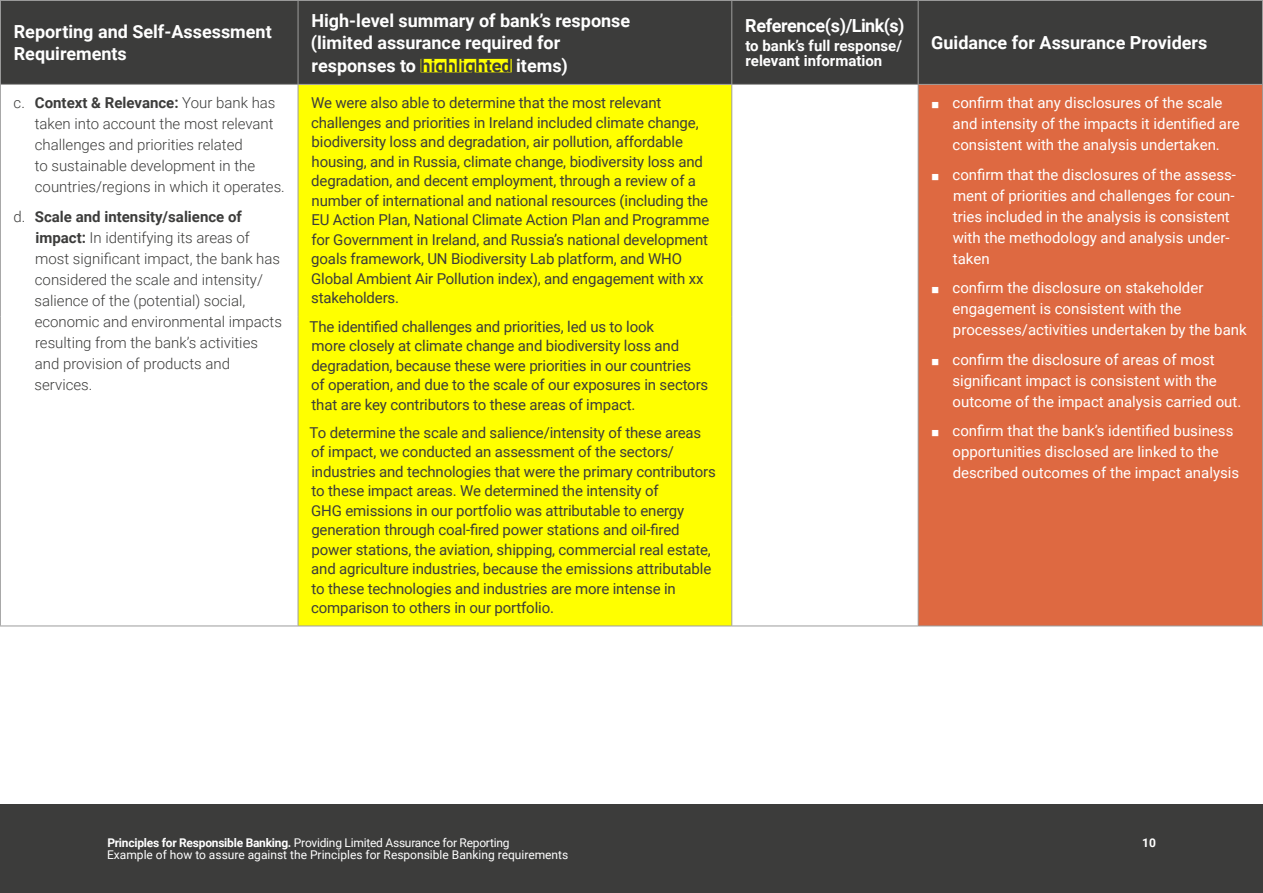
<style>
.page{position:relative;width:1263px;height:893px;background:#fff}
.page>*{position:absolute;margin:0;border:0;box-sizing:border-box;transform-origin:0 0}
.t1{font:700 18px/22.5px "Roboto";color:#fff}
.t2{font:700 18px "Roboto";letter-spacing:-.02em;color:#fff}
.t3{font:15px/19.5px "Roboto";letter-spacing:-.01em;color:#3c3c3b}
.t4{font:15px/21px "Roboto";color:#fff}
.t5{font:300 15px/21px "Roboto";color:#3c3c3b}
.t6{font:700 15px/15px "Roboto";color:#fff}
.t7{font:12px "Roboto";color:#fff}
.t8{font:12px "Roboto";letter-spacing:-.02em;color:#fff}
.t9{font:700 12px "Roboto";color:#fff}
.s1{color:#3c3c3b}
.s2{font-weight:700}
</style>
<div class="page">
<div style="left:0;top:805px;width:1263px;height:88px;background:#3c3c3b"></div>
<div style="left:1px;top:1px;width:1261px;height:83px;background:#3c3c3b"></div>
<div style="left:299px;top:85px;width:432px;height:541px;background:#ff0"></div>
<div style="left:918px;top:84px;width:344px;height:542px;background:#de6941"></div>
<hr style="left:0;top:0;width:298px;height:1px;background:#9d9d9c">
<hr style="left:0;top:1px;width:1px;height:83px;background:#9d9d9c">
<hr style="left:298px;top:0;width:434px;height:1px;background:#9d9d9c">
<hr style="left:298px;top:1px;width:1px;height:83px;background:#9d9d9c">
<hr style="left:732px;top:0;width:186px;height:1px;background:#9d9d9c">
<hr style="left:731px;top:1px;width:1px;height:83px;background:#9d9d9c">
<hr style="left:918px;top:0;width:345px;height:1px;background:#9d9d9c">
<hr style="left:918px;top:1px;width:1px;height:83px;background:#9d9d9c">
<hr style="left:1262px;top:1px;width:1px;height:83px;background:#9d9d9c">
<hr style="left:0;top:84px;width:298px;height:1px;background:#9d9d9c">
<hr style="left:298px;top:84px;width:434px;height:1px;background:#9d9d9c">
<hr style="left:732px;top:84px;width:186px;height:1px;background:#9d9d9c">
<hr style="left:918px;top:84px;width:345px;height:1px;background:#9d9d9c">
<hr style="left:0;top:85px;width:1px;height:231px;background:#9d9d9c">
<hr style="left:918px;top:85px;width:1px;height:231px;background:#9d9d9c">
<hr style="left:1262px;top:85px;width:1px;height:231px;background:#9d9d9c">
<hr style="left:0;top:316px;width:1px;height:310px;background:#9d9d9c">
<hr style="left:918px;top:316px;width:1px;height:310px;background:#9d9d9c">
<hr style="left:1262px;top:316px;width:1px;height:310px;background:#9d9d9c">
<hr style="left:0;top:626px;width:298px;height:1px;background:#9d9d9c">
<hr style="left:732px;top:626px;width:186px;height:1px;background:#9d9d9c">
<hr style="left:918px;top:626px;width:345px;height:1px;background:#9d9d9c">
<hr style="left:298px;top:85px;width:1px;height:231px;background:#9d9d9c">
<hr style="left:731px;top:85px;width:1px;height:231px;background:#9d9d9c">
<hr style="left:298px;top:316px;width:1px;height:310px;background:#9d9d9c">
<hr style="left:731px;top:316px;width:1px;height:310px;background:#9d9d9c">
<hr style="left:298px;top:626px;width:434px;height:1px;background:#9d9d9c">
<div style="left:421px;top:59px;width:91px;height:13px;background:#ff0"></div>
<p class="t1" style="left:14px;top:20px;width:259px">Reporting and Self-Assessment<br>Requirements</p>
<p class="t1" style="left:311px;top:8px;width:321px">High-level summary of bank’s response (limited assurance required for responses to <span class="s1">highlighted</span> items)</p>
<p class="t2" style="left:745px;top:13px;width:161px">Reference(s)/Link(s)</p>
<p class="t6" style="left:745px;top:38px;width:158px">to bank’s full response/ relevant information</p>
<p class="t1" style="left:931px;top:31px;width:278px">Guidance for Assurance Providers</p>
<p class="t5" style="left:35px;top:92px;width:252px;text-indent:-21px">c. <span class="s2">Context &amp; Relevance:</span> Your bank has taken into account the most relevant challenges and priorities related<br>to sustainable development in the countries/regions in which it operates.</p>
<p class="t5" style="left:35px;top:206px;width:249px;text-indent:-21px">d. <span class="s2">Scale and intensity/salience of impact:</span> In identifying its areas of most significant impact, the bank has considered the scale and intensity/ salience of the (potential) social, economic and environmental impacts resulting from the bank’s activities and provision of products and services.</p>
<p class="t3" style="left:311px;top:93px;width:400px">We were also able to determine that the most relevant challenges and priorities in Ireland included climate change, biodiversity loss and degradation, air pollution, affordable housing, and in Russia, climate change, biodiversity loss and degradation, and decent employment, through a review of a number of international and national resources (including the EU Action Plan, National Climate Action Plan and Programme for Government in Ireland, and Russia’s national development goals framework, UN Biodiversity Lab platform, and WHO Global Ambient Air Pollution index), and engagement with xx stakeholders.</p>
<p class="t4" style="left:952px;top:92px;width:289px;text-indent:-22px">◼ confirm that any disclosures of the scale and intensity of the impacts it identified are consistent with the analysis undertaken.</p>
<p class="t4" style="left:953px;top:164px;width:285px;text-indent:-22px">◼ confirm that the disclosures of the assess&shy;ment of priorities and challenges for coun&shy;tries included in the analysis is consistent with the methodology and analysis under&shy;taken</p>
<p class="t4" style="left:952px;top:277px;width:296px;text-indent:-22px">◼ confirm the disclosure on stakeholder engagement is consistent with the processes/activities undertaken by the bank</p>
<p class="t4" style="left:952px;top:349px;width:290px;text-indent:-22px">◼ confirm the disclosure of areas of most significant impact is consistent with the outcome of the impact analysis carried out.</p>
<p class="t4" style="left:952px;top:420px;width:288px;text-indent:-22px">◼ confirm that the bank’s identified business opportunities disclosed are linked to the described outcomes of the impact analysis</p>
<p class="t3" style="left:310px;top:316px;width:400px">The identified challenges and priorities, led us to look<br>more closely at climate change and biodiversity loss and degradation, because these were priorities in our countries<br>of operation, and due to the scale of our exposures in sectors that are key contributors to these areas of impact.</p>
<p class="t3" style="left:310px;top:422px;width:408px">To determine the scale and salience/intensity of these areas of impact, we conducted an assessment of the sectors/ industries and technologies that were the primary contributors to these impact areas. We determined the intensity of<br>GHG emissions in our portfolio was attributable to energy generation through coal-fired power stations and oil-fired power stations, the aviation, shipping, commercial real estate, and agriculture industries, because the emissions attributable to these technologies and industries are more intense in comparison to others in our portfolio.</p>
<p class="t8" style="left:107px;top:835px;width:404px"><span class="s2">Principles for Responsible Banking.</span> Providing Limited Assurance for Reporting</p>
<p class="t9" style="left:1142px;top:835px;width:15px">10</p>
<p class="t7" style="left:107px;top:847px;width:463px">Example of how to assure against the Principles for Responsible Banking requirements</p>
</div>
